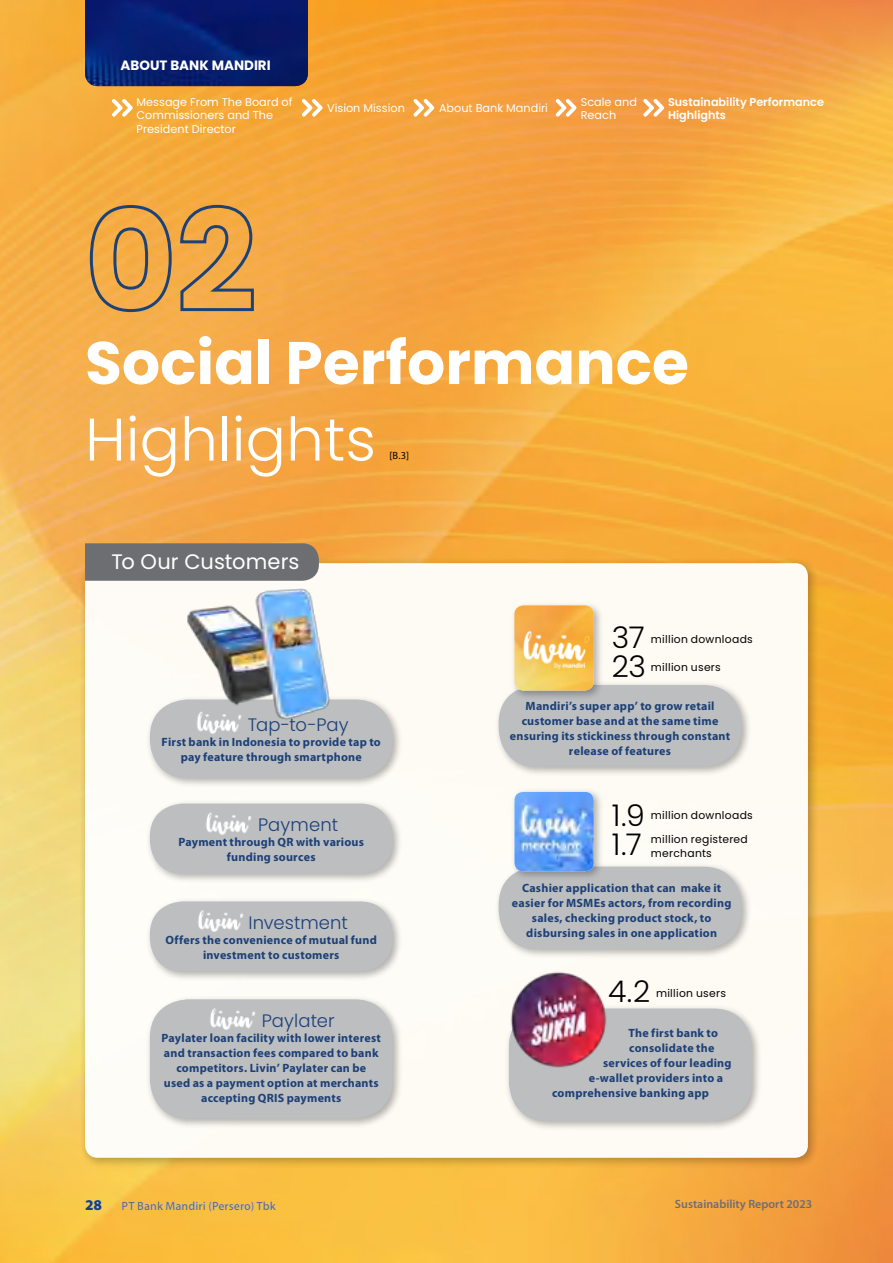
<style>
.page{position:relative;width:893px;height:1263px;background:#fff}
.page>*{position:absolute;margin:0;border:0;box-sizing:border-box;transform-origin:0 0}
.t1{font:700 60px "Poppins";color:#fff}
.t2{font:300 60px "Poppins";color:#fff}
.t3{font:300 29.85px "Poppins";color:#000}
.t4{font:21px "Poppins";letter-spacing:.005em;color:#fff}
.t5{font:300 18px "Poppins";letter-spacing:.005em;color:#1d4077}
.t6{font:900 15px "Myriad Pro";color:#1d4077}
.t7{font:700 13.5px "Poppins";color:#fff}
.t8{font:700 12px/15px "Myriad Pro";letter-spacing:.02em;color:#1d4077;text-align:center}
.t9{font:600 12px "Myriad Pro";color:#6d6e71}
.t10{font:11.25px/13.5px "Poppins";color:#fff}
.t11{font:600 11.25px/13.5px "Poppins";color:#fff}
.t12{font:10.8px/14.4px "Poppins";letter-spacing:.025em;color:#000}
.t13{font:10.5px "Myriad Pro";color:#000}
</style>
<div class="page">
<img style="left:0;top:0;width:893px;height:1263px">
<div style="left:79px;top:557px;width:741px;height:613px;background:#000;opacity:.3"></div>
<div style="left:85px;top:563px;width:723px;height:595px;background:#fefbf5;border-radius:13px"></div>
<img style="left:85px;top:0;width:223px;height:86px">
<svg style="left:88px;top:203px;width:85px;height:111px"></svg>
<svg style="left:179px;top:203px;width:76px;height:110px"></svg>
<div style="left:85px;top:543px;width:234px;height:38px;background:#6d6e71"></div>
<div style="left:494px;top:862px;width:257px;height:97px;background:#000;opacity:.3"></div>
<div style="left:499px;top:867px;width:242px;height:82px;background:#bcbec0;border-radius:38px"></div>
<div style="left:510px;top:787px;width:94px;height:94px;background:#000;opacity:.3"></div>
<img style="left:514px;top:792px;width:80px;height:79px">
<div style="left:494px;top:681px;width:257px;height:96px;background:#000;opacity:.3"></div>
<div style="left:499px;top:685px;width:242px;height:82px;background:#bcbec0;border-radius:38px"></div>
<div style="left:510px;top:601px;width:94px;height:99px;background:#000;opacity:.3"></div>
<img style="left:514px;top:605px;width:80px;height:85px">
<img style="left:516px;top:622px;width:80px;height:56px">
<div style="left:146px;top:695px;width:257px;height:93px;background:#000;opacity:.3"></div>
<div style="left:150px;top:699px;width:243px;height:79px;background:#bcbec0;border-radius:38px"></div>
<img style="left:197px;top:727px;width:41px;height:6px">
<div style="left:146px;top:799px;width:257px;height:85px;background:#000;opacity:.3"></div>
<div style="left:150px;top:803px;width:243px;height:71px;background:#bcbec0;border-radius:33px"></div>
<img style="left:198px;top:803px;width:56px;height:31px">
<div style="left:146px;top:897px;width:257px;height:85px;background:#000;opacity:.3"></div>
<div style="left:150px;top:901px;width:243px;height:71px;background:#bcbec0;border-radius:33px"></div>
<img style="left:190px;top:901px;width:56px;height:31px">
<div style="left:146px;top:995px;width:257px;height:133px;background:#000;opacity:.3"></div>
<div style="left:150px;top:999px;width:243px;height:119px;background:#bcbec0;border-radius:38px"></div>
<img style="left:202px;top:999px;width:56px;height:31px">
<div style="left:505px;top:1004px;width:257px;height:127px;background:#000;opacity:.3"></div>
<div style="left:509px;top:1008px;width:243px;height:113px;background:#bcbec0;border-radius:38px"></div>
<img style="left:505px;top:972px;width:111px;height:105px">
<img style="left:179px;top:576px;width:166px;height:151px">
<svg style="left:112px;top:99px;width:21px;height:18px"></svg>
<svg style="left:302px;top:99px;width:21px;height:18px"></svg>
<svg style="left:413px;top:99px;width:21px;height:18px"></svg>
<svg style="left:643px;top:99px;width:21px;height:18px"></svg>
<svg style="left:556px;top:99px;width:20px;height:18px"></svg>
<p class="t7" style="left:105px;top:58px;width:167px">StrategABOUT BANK MANDIRI</p>
<p class="t7" style="left:166px;top:58px;width:25px">i Keber</p>
<p class="t7" style="left:214px;top:58px;width:73px">lanjutan</p>
<p class="t10" style="left:137px;top:95px;width:157px">Message From The Board of<br>Commissioners and The<br>President Director</p>
<p class="t10" style="left:327px;top:102px;width:79px">Vision Mission</p>
<p class="t10" style="left:439px;top:102px;width:111px">About Bank Mandiri</p>
<p class="t10" style="left:581px;top:95px;width:58px">Scale and<br>Reach</p>
<p class="t11" style="left:668px;top:95px;width:157px">Sustainability Performance<br>Highlights</p>
<h1 class="t1" style="left:85px;top:328px;width:605px">Social Performance</h1>
<h1 class="t2" style="left:85px;top:405px;width:292px">Highlights</h1>
<p class="t13" style="left:389px;top:450px;width:21px">[B.3]</p>
<h3 class="t4" style="left:112px;top:549px;width:190px">To Our Customers</h3>
<h3 class="t5" style="left:248px;top:714px;width:102px">Tap-to-Pay</h3>
<p class="t8" style="left:162px;top:735px;width:221px">First bank in Indonesia to provide tap to pay feature through smartphone</p>
<h3 class="t5" style="left:258px;top:814px;width:81px">Payment</h3>
<p class="t8" style="left:178px;top:835px;width:187px">Payment through QR with various funding sources</p>
<h3 class="t5" style="left:248px;top:912px;width:101px">Investment</h3>
<p class="t8" style="left:166px;top:933px;width:213px">Offers the convenience of mutual fund investment to customers</p>
<h3 class="t5" style="left:262px;top:1011px;width:74px">Paylater</h3>
<p class="t8" style="left:162px;top:1031px;width:221px">Paylater loan facility with lower interest and transaction fees compared to bank competitors. Livin’ Paylater can be<br>used as a payment option at merchants accepting QRIS payments</p>
<h2 class="t3" style="left:612px;top:620px;width:35px">37</h2>
<p class="t12" style="left:651px;top:632px;width:103px">million downloads</p>
<p class="t12" style="left:651px;top:660px;width:71px">million users</p>
<h2 class="t3" style="left:612px;top:650px;width:36px">23</h2>
<p class="t8" style="left:510px;top:699px;width:222px">Mandiri’s super app’ to grow retail customer base and at the same time ensuring its stickiness through constant release of features</p>
<h2 class="t3" style="left:612px;top:798px;width:35px">1.9</h2>
<h2 class="t3" style="left:612px;top:827px;width:31px">1.7</h2>
<p class="t12" style="left:651px;top:808px;width:103px">million downloads</p>
<p class="t12" style="left:651px;top:832px;width:98px">million registered merchants</p>
<p class="t8" style="left:512px;top:881px;width:221px">Cashier application that can make it easier for MSMEs actors, from recording sales, checking product stock, to disbursing sales in one application</p>
<h2 class="t3" style="left:608px;top:974px;width:44px">4.2</h2>
<p class="t8" style="left:628px;top:1026px;width:91px">The first bank to</p>
<p class="t8" style="left:629px;top:1041px;width:87px">consolidate the</p>
<p class="t8" style="left:603px;top:1056px;width:130px">services of four leading</p>
<p class="t8" style="left:589px;top:1071px;width:136px">e-wallet providers into a</p>
<p class="t8" style="left:552px;top:1086px;width:159px">comprehensive banking app</p>
<p class="t12" style="left:656px;top:986px;width:71px">million users</p>
<p class="t6" style="left:85px;top:1195px;width:19px">28</p>
<p class="t9" style="left:122px;top:1200px;width:156px">PT Bank Mandiri (Persero) Tbk</p>
<p class="t9" style="left:675px;top:1197px;width:139px">Sustainability Report 2023</p>
</div>
